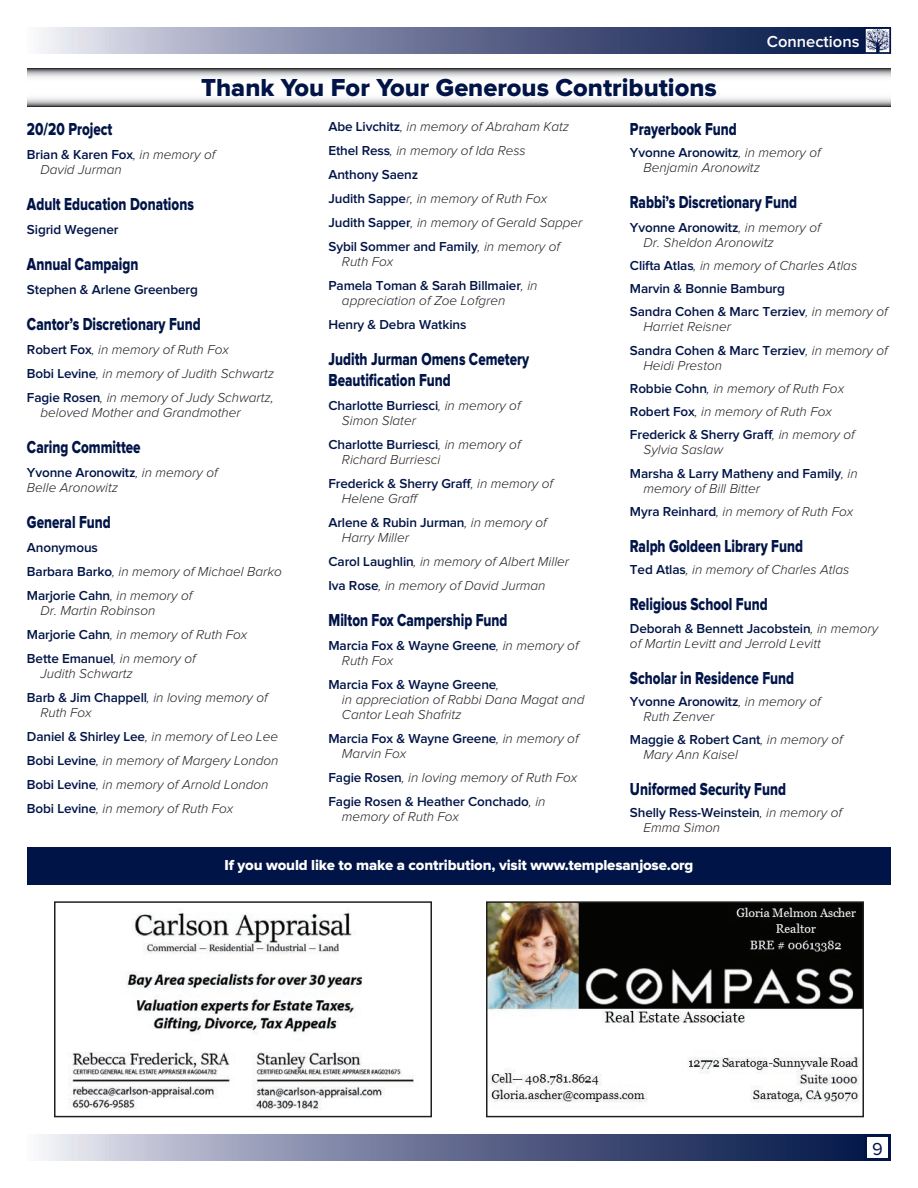
<style>
.page{position:relative;width:918px;height:1188px;background:#fff}
.page>*{position:absolute;margin:0;border:0;box-sizing:border-box;transform-origin:0 0}
.t1{font:25.5px "Proxima Nova Extrabld";color:#001447}
.t2{font:18px/21px "Proxima Nova Extrabld";color:#001447;scale:.75 1}
.t3{font:18px "Proxima Nova";color:#001447}
.t4{font:600 16.5px "Proxima Nova";color:#fff}
.t5{font:15px "Proxima Nova Extrabld";letter-spacing:-.01em;color:#fff}
.t6{font:italic 300 13.5px/24px "Proxima Nova";color:#231f20}
.t7{font:600 13.5px/15px "Proxima Nova";letter-spacing:-.01em;color:#001447}
.s1{font-weight:600;font-style:normal;color:#001447}
.s2{font-weight:300;font-style:italic;color:#231f20}
</style>
<div class="page">
<svg style="left:41px;top:27px;width:823px;height:27px;background:#6a7395"></svg>
<svg style="left:864px;top:27px;width:27px;height:27px"></svg>
<svg style="left:41px;top:1134px;width:823px;height:27px;background:#6a7395"></svg>
<div style="left:864px;top:1134px;width:27px;height:27px;border:3px solid #001447"></div>
<svg style="left:27px;top:68px;width:864px;height:38px"></svg>
<div style="left:27px;top:847px;width:864px;height:38px;background:#001447"></div>
<img style="left:489px;top:904px;width:372px;height:199px">
<div style="left:486px;top:901px;width:378px;height:216px;border:2px solid #231f20"></div>
<img style="left:70px;top:912px;width:344px;height:198px">
<div style="left:54px;top:901px;width:378px;height:216px;border:2px solid #231f20"></div>
<h1 class="t1" style="left:201px;top:76px;width:517px">Thank You For Your Generous Contributions</h1>
<p class="t4" style="left:767px;top:34px;width:94px">Connections</p>
<p class="t6" style="left:328px;top:115px;width:256px"><span class="s1">Abe Livchitz</span>, in memory of Abraham Katz <span class="s1">Ethel Ress</span>, in memory of Ida Ress<br><span class="s1">Anthony Saenz<br>Judith Sappe</span>r, in memory of Ruth Fox <span class="s1">Judith Sapper</span>, in memory of Gerald Sapper <span class="s1">Sybil Sommer and Family</span>, in memory of</p>
<p class="t7" style="left:328px;top:250px;width:211px;line-height:24px;text-indent:14px"><span class="s2">Ruth Fox<br></span>Pamela Toman &amp; Sarah Billmaier<span class="s2">, in</span></p>
<p class="t6" style="left:342px;top:289px;width:165px">appreciation of Zoe Lofgren</p>
<p class="t7" style="left:328px;top:318px;width:139px">Henry &amp; Debra Watkins</p>
<h2 class="t2" style="left:328px;top:350px;width:269px">Judith Jurman Omens Cemetery<br>Beautification Fund</h2>
<p class="t6" style="left:342px;top:399px;width:180px;line-height:15px;text-indent:-14px"><span class="s1">Charlotte Burriesci</span>, in memory of<br>Simon Slater</p>
<p class="t6" style="left:342px;top:438px;width:180px;line-height:15px;text-indent:-14px"><span class="s1">Charlotte Burriesci</span>, in memory of<br>Richard Burriesci</p>
<p class="t6" style="left:342px;top:477px;width:213px;line-height:15px;text-indent:-14px"><span class="s1">Frederick &amp; Sherry Graff</span>, in memory of<br>Helene Graff</p>
<p class="t6" style="left:342px;top:516px;width:206px;line-height:15px;text-indent:-14px"><span class="s1">Arlene &amp; Rubin Jurman</span>, in memory of<br>Harry Miller</p>
<p class="t6" style="left:328px;top:550px;width:242px"><span class="s1">Carol Laughlin</span>, in memory of Albert Miller<br><span class="s1">Iva Rose</span>, in memory of David Jurman</p>
<h2 class="t2" style="left:328px;top:611px;width:240px">Milton Fox Campership Fund</h2>
<p class="t7" style="left:342px;top:639px;width:238px;text-indent:-14px">Marcia Fox &amp; Wayne Greene<span class="s2">, in memory of<br>Ruth Fox</span></p>
<p class="t6" style="left:342px;top:678px;width:244px;line-height:15px;text-indent:-14px"><span class="s1">Marcia Fox &amp; Wayne Greene</span>,<br>in appreciation of Rabbi Dana Magat and<br>Cantor Leah Shafritz</p>
<p class="t7" style="left:342px;top:732px;width:238px;text-indent:-14px">Marcia Fox &amp; Wayne Greene<span class="s2">, in memory of<br>Marvin Fox</span></p>
<p class="t7" style="left:328px;top:766px;width:250px;line-height:24px">Fagie Rosen<span class="s2">, in loving memory of Ruth Fox<br></span>Fagie Rosen &amp; Heather Conchado<span class="s2">, in</span></p>
<p class="t6" style="left:342px;top:805px;width:119px">memory of Ruth Fox</p>
<h2 class="t2" style="left:27px;top:119px;width:115px">20/20 Project</h2>
<p class="t6" style="left:40px;top:147px;width:176px;line-height:15px;text-indent:-14px"><span class="s1">Brian &amp; Karen Fox</span>, in memory of<br>David Jurman</p>
<h2 class="t2" style="left:27px;top:194px;width:224px">Adult Education Donations</h2>
<p class="t7" style="left:27px;top:222px;width:93px">Sigrid Wegener</p>
<h2 class="t2" style="left:27px;top:254px;width:150px">Annual Campaign</h2>
<p class="t7" style="left:27px;top:282px;width:172px">Stephen &amp; Arlene Greenberg</p>
<h2 class="t2" style="left:27px;top:314px;width:233px">Cantor’s Discretionary Fund</h2>
<p class="t6" style="left:27px;top:338px;width:249px"><span class="s1">Robert Fox</span>, in memory of Ruth Fox<br><span class="s1">Bobi Levine</span>, in memory of Judith Schwartz<br><span class="s1">Fagie Rosen</span>, in memory of Judy Schwartz,</p>
<p class="t6" style="left:40px;top:401px;width:202px">beloved Mother and Grandmother</p>
<h2 class="t2" style="left:27px;top:437px;width:153px">Caring Committee</h2>
<p class="t6" style="left:27px;top:465px;width:192px;line-height:15px"><span class="s1">Yvonne Aronowitz</span>, in memory of<br>Belle Aronowitz</p>
<h2 class="t2" style="left:27px;top:512px;width:113px">General Fund</h2>
<p class="t6" style="left:27px;top:536px;width:256px"><span class="s1">Anonymous<br>Barbara Barko</span>, in memory of Michael Barko<br><span class="s1">Marjorie Cahn</span>, in memory of</p>
<p class="t6" style="left:27px;top:599px;width:222px;text-indent:14px">Dr. Martin Robinson<br><span class="s1">Marjorie Cahn</span>, in memory of Ruth Fox<br><span class="s1">Bette Emanuel</span>, in memory of</p>
<p class="t6" style="left:27px;top:662px;width:242px;text-indent:14px">Judith Schwartz<br><span class="s1">Barb &amp; Jim Chappell</span>, in loving memory of</p>
<p class="t6" style="left:27px;top:701px;width:253px;text-indent:14px">Ruth Fox<br><span class="s1">Daniel &amp; Shirley Lee</span>, in memory of Leo Lee<br><span class="s1">Bobi Levine</span>, in memory of Margery London<br><span class="s1">Bobi Levine</span>, in memory of Arnold London<br><span class="s1">Bobi Levine</span>, in memory of Ruth Fox</p>
<h2 class="t2" style="left:630px;top:119px;width:144px">Prayerbook Fund</h2>
<p class="t6" style="left:643px;top:146px;width:179px;line-height:15px;text-indent:-14px"><span class="s1">Yvonne Aronowitz</span>, in memory of<br>Benjamin Aronowitz</p>
<h2 class="t2" style="left:630px;top:193px;width:224px">Rabbi’s Discretionary Fund</h2>
<p class="t6" style="left:643px;top:220px;width:179px;line-height:15px;text-indent:-14px"><span class="s1">Yvonne Aronowitz</span>, in memory of<br>Dr. Sheldon Aronowitz</p>
<p class="t7" style="left:630px;top:254px;width:259px;line-height:23.2px">Clifta Atlas<span class="s2">, in memory of Charles Atlas<br></span>Marvin &amp; Bonnie Bamburg<br>Sandra Cohen &amp; Marc Terziev<span class="s2">, in memory of</span></p>
<p class="t6" style="left:630px;top:316px;width:259px;line-height:23.2px;text-indent:14px">Harriet Reisner<br><span class="s1">Sandra Cohen &amp; Marc Terziev</span>, in memory of</p>
<p class="t6" style="left:630px;top:354px;width:226px;line-height:23.2px;text-indent:14px">Heidi Preston<br><span class="s1">Robbie Cohn</span>, in memory of Ruth Fox<br><span class="s1">Robert Fox</span>, in memory of Ruth Fox<br><span class="s1">Frederick &amp; Sherry Graff</span>, in memory of</p>
<p class="t7" style="left:630px;top:439px;width:229px;line-height:23.2px;text-indent:14px"><span class="s2">Sylvia Saslaw<br></span>Marsha &amp; Larry Matheny and Family<span class="s2">, in</span></p>
<p class="t6" style="left:630px;top:477px;width:225px;line-height:23.2px;text-indent:14px">memory of Bill Bitter<br><span class="s1">Myra Reinhard</span>, in memory of Ruth Fox</p>
<h2 class="t2" style="left:630px;top:536px;width:232px">Ralph Goldeen Library Fund</h2>
<p class="t6" style="left:630px;top:558px;width:221px"><span class="s1">Ted Atlas</span>, in memory of Charles Atlas</p>
<h2 class="t2" style="left:630px;top:595px;width:185px">Religious School Fund</h2>
<p class="t6" style="left:630px;top:621px;width:250px;line-height:15px"><span class="s1">Deborah &amp; Bennett Jacobstein</span>, in memory of Martin Levitt and Jerrold Levitt</p>
<h2 class="t2" style="left:630px;top:668px;width:220px">Scholar in Residence Fund</h2>
<p class="t6" style="left:643px;top:695px;width:179px;line-height:15px;text-indent:-14px"><span class="s1">Yvonne Aronowitz</span>, in memory of<br>Ruth Zenver</p>
<p class="t6" style="left:643px;top:732px;width:201px;line-height:15px;text-indent:-14px"><span class="s1">Maggie &amp; Robert Cant</span>, in memory of<br>Mary Ann Kaisel</p>
<h2 class="t2" style="left:630px;top:779px;width:210px">Uniformed Security Fund</h2>
<p class="t7" style="left:643px;top:806px;width:200px;text-indent:-14px">Shelly Ress-Weinstein<span class="s2">, in memory of<br>Emma Simon</span></p>
<p class="t5" style="left:225px;top:858px;width:470px">If you would like to make a contribution, visit www.templesanjose.org</p>
<h2 class="t3" style="left:872px;top:1140px;width:12px">9</h2>
</div>
